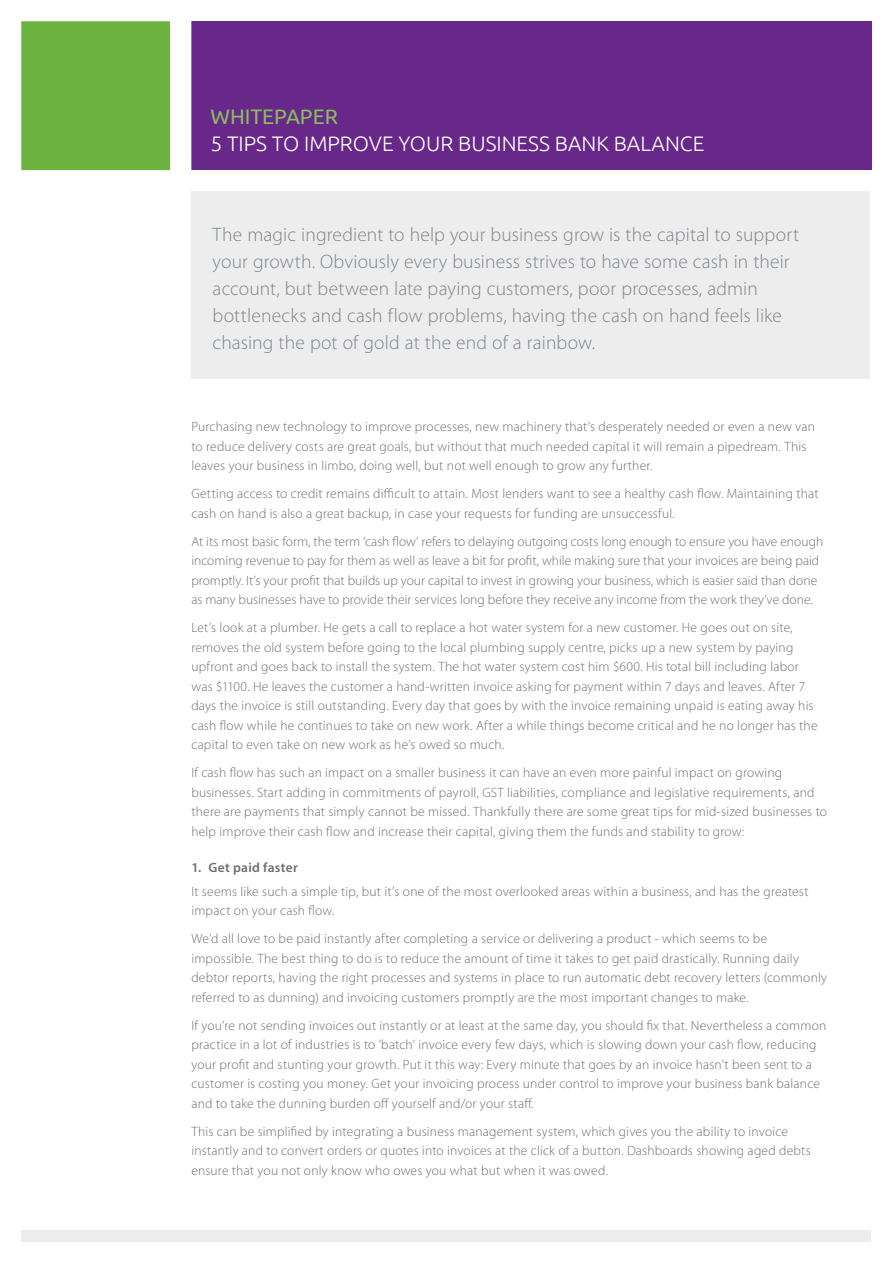
<style>
.page{position:relative;width:893px;height:1263px;background:#fff}
.page>*{position:absolute;margin:0;border:0;box-sizing:border-box;transform-origin:0 0}
.t1{font:300 21px "Ubuntu";color:#fff}
.t2{font:21px "Ubuntu";color:#88be5f}
.t3{font:300 19.5px/27px "Myriad Pro";letter-spacing:.005em;color:#7e868d}
.t4{font:300 13.5px/19.5px "Myriad Pro";letter-spacing:.015em;color:#6d6e71}
.t5{font:600 13.5px "Myriad Pro";letter-spacing:.025em;color:#6d6e71}
</style>
<div class="page">
<div style="left:21px;top:21px;width:851px;height:149px;background:#68288a"></div>
<div style="left:0;top:0;width:191px;height:191px;background:#6cb33f;border:21px solid #fff"></div>
<div style="left:21px;top:1230px;width:849px;height:11px;background:#ededee"></div>
<div style="left:191px;top:191px;width:679px;height:187px;background:#ededee"></div>
<h1 class="t2" style="left:210px;top:104px;width:129px">WHITEPAPER</h1>
<h1 class="t1" style="left:210px;top:131px;width:495px">5 TIPS TO IMPROVE YOUR BUSINESS BANK BALANCE</h1>
<p class="t3" style="left:213px;top:221px;width:588px">The magic ingredient to help your business grow is the capital to support your growth. Obviously every business strives to have some cash in their account, but between late paying customers, poor processes, admin bottlenecks and cash flow problems, having the cash on hand feels like chasing the pot of gold at the end of a rainbow.</p>
<p class="t4" style="left:191px;top:417px;width:625px">Purchasing new technology to improve processes, new machinery that’s desperately needed or even a new van to reduce delivery costs are great goals, but without that much needed capital it will remain a pipedream. This leaves your business in limbo, doing well, but not well enough to grow any further.</p>
<p class="t4" style="left:191px;top:484px;width:629px">Getting access to credit remains difficult to attain. Most lenders want to see a healthy cash flow. Maintaining that cash on hand is also a great backup, in case your requests for funding are unsuccessful.</p>
<p class="t4" style="left:191px;top:531px;width:633px">At its most basic form, the term ‘cash flow’ refers to delaying outgoing costs long enough to ensure you have enough incoming revenue to pay for them as well as leave a bit for profit, while making sure that your invoices are being paid promptly. It’s your profit that builds up your capital to invest in growing your business, which is easier said than done as many businesses have to provide their services long before they receive any income from the work they’ve done.</p>
<p class="t4" style="left:191px;top:618px;width:628px">Let’s look at a plumber. He gets a call to replace a hot water system for a new customer. He goes out on site, removes the old system before going to the local plumbing supply centre, picks up a new system by paying upfront and goes back to install the system. The hot water system cost him $600. His total bill including labor was $1100. He leaves the customer a hand-written invoice asking for payment within 7 days and leaves. After 7 days the invoice is still outstanding. Every day that goes by with the invoice remaining unpaid is eating away his cash flow while he continues to take on new work. After a while things become critical and he no longer has the capital to even take on new work as he’s owed so much.</p>
<p class="t4" style="left:191px;top:763px;width:637px">If cash flow has such an impact on a smaller business it can have an even more painful impact on growing businesses. Start adding in commitments of payroll, GST liabilities, compliance and legislative requirements, and there are payments that simply cannot be missed. Thankfully there are some great tips for mid-sized businesses to help improve their cash flow and increase their capital, giving them the funds and stability to grow:</p>
<p class="t5" style="left:191px;top:859px;width:108px">1. Get paid faster</p>
<p class="t4" style="left:191px;top:881px;width:619px">It seems like such a simple tip, but it’s one of the most overlooked areas within a business, and has the greatest impact on your cash flow.</p>
<p class="t4" style="left:191px;top:929px;width:637px">We’d all love to be paid instantly after completing a service or delivering a product - which seems to be impossible. The best thing to do is to reduce the amount of time it takes to get paid drastically. Running daily debtor reports, having the right processes and systems in place to run automatic debt recovery letters (commonly referred to as dunning) and invoicing customers promptly are the most important changes to make.</p>
<p class="t4" style="left:191px;top:1015px;width:637px">If you’re not sending invoices out instantly or at least at the same day, you should fix that. Nevertheless a common practice in a lot of industries is to ‘batch’ invoice every few days, which is slowing down your cash flow, reducing your profit and stunting your growth. Put it this way: Every minute that goes by an invoice hasn’t been sent to a customer is costing you money. Get your invoicing process under control to improve your business bank balance and to take the dunning burden off yourself and/or your staff.</p>
<p class="t4" style="left:191px;top:1121px;width:621px">This can be simplified by integrating a business management system, which gives you the ability to invoice instantly and to convert orders or quotes into invoices at the click of a button. Dashboards showing aged debts ensure that you not only know who owes you what but when it was owed.</p>
</div>
